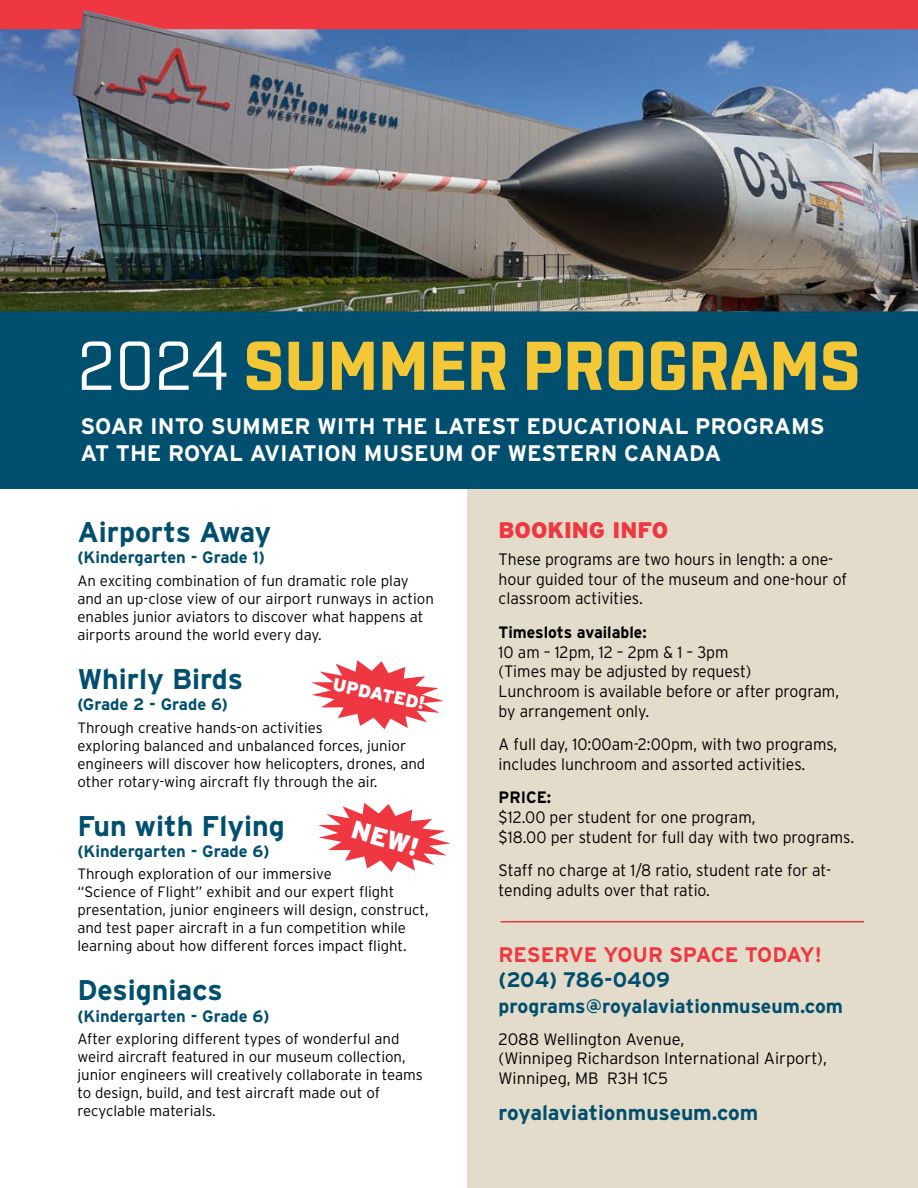
<style>
.page{position:relative;width:918px;height:1188px;background:#fff}
.page>*{position:absolute;margin:0;border:0;box-sizing:border-box;transform-origin:0 0}
.t1{font:700 69px "Shentox";color:#f3c736}
.t2{font:700 28.5px "Interstate";color:#004f6f}
.t3{font:900 25.5px "Interstate";color:#fff}
.t4{font:700 22.5px/27px "Interstate";color:#fff}
.t5{font:900 22.5px "Interstate";color:#ef3742}
.t6{font:700 21px "Interstate";color:#004f6f}
.t7{font:700 21px "Interstate";color:#ef3742}
.t8{font:700 19.5px "Interstate";color:#004f6f}
.t9{font:900 18px "Interstate";color:#fff}
.t10{font:300 16.5px/19.8px "Interstate";color:#000;scale:.96 1}
.t11{font:300 16.5px/19.8px "Interstate";color:#000}
.t12{font:700 16.5px "Interstate";color:#004f6f}
.t13{font:700 16.5px "Interstate";color:#000;scale:.96 1}
.t14{font:300 15px/18px "Interstate";color:#000}
.s1{font-weight:400;color:#fff}
</style>
<div class="page">
<div style="left:467px;top:484px;width:451px;height:704px;background:#e4dcca"></div>
<div style="left:0;top:308px;width:918px;height:180px;background:#004f6f"></div>
<svg style="left:311px;top:660px;width:133px;height:69px"></svg>
<hr style="left:500px;top:921px;width:364px;height:1px;background:#ef3742">
<div style="left:0;top:0;width:918px;height:46px;background:#ef3742"></div>
<img style="left:0;top:10px;width:918px;height:301px">
<svg style="left:318px;top:803px;width:133px;height:69px"></svg>
<h1 class="t1" style="left:77px;top:325px;width:785px"><span class="s1">2024</span> SUMMER PROGRAMS</h1>
<h3 class="t4" style="left:80px;top:413px;width:746px">SOAR INTO SUMMER WITH THE LATEST EDUCATIONAL PROGRAMS<br>AT THE ROYAL AVIATION MUSEUM OF WESTERN CANADA</h3>
<h2 class="t2" style="left:77px;top:516px;width:196px">Airports Away</h2>
<p class="t12" style="left:77px;top:548px;width:189px">(Kindergarten - Grade 1)</p>
<p class="t14" style="left:77px;top:571px;width:358px">An exciting combination of fun dramatic role play and an up-close view of our airport runways in action enables junior aviators to discover what happens at airports around the world every day.</p>
<h2 class="t2" style="left:77px;top:663px;width:167px">Whirly Birds</h2>
<p class="t12" style="left:77px;top:695px;width:152px">(Grade 2 - Grade 6)</p>
<p class="t14" style="left:77px;top:718px;width:349px">Through creative hands-on activities<br>exploring balanced and unbalanced forces, junior engineers will discover how helicopters, drones, and other rotary-wing aircraft fly through the air.</p>
<h2 class="t2" style="left:77px;top:810px;width:209px">Fun with Flying</h2>
<p class="t12" style="left:77px;top:842px;width:194px">(Kindergarten - Grade 6)</p>
<p class="t14" style="left:77px;top:865px;width:353px">Through exploration of our immersive<br>“Science of Flight” exhibit and our expert flight presentation, junior engineers will design, construct, and test paper aircraft in a fun competition while learning about how different forces impact flight.</p>
<h2 class="t2" style="left:77px;top:975px;width:147px">Designiacs</h2>
<p class="t12" style="left:77px;top:1006px;width:194px">(Kindergarten - Grade 6)</p>
<p class="t14" style="left:77px;top:1030px;width:347px">After exploring different types of wonderful and weird aircraft featured in our museum collection, junior engineers will creatively collaborate in teams to design, build, and test aircraft made out of recyclable materials.</p>
<p class="t9" style="left:335px;top:674px;width:95px;rotate:12deg">UPDATED!</p>
<h3 class="t3" style="left:356px;top:815px;width:70px;rotate:16deg">NEW!</h3>
<h3 class="t5" style="left:499px;top:517px;width:171px">BOOKING INFO</h3>
<p class="t10" style="left:499px;top:549px;width:365px">These programs are two hours in length: a one&shy;hour guided tour of the museum and one-hour of classroom activities.</p>
<p class="t13" style="left:499px;top:623px;width:156px">Timeslots available:</p>
<p class="t10" style="left:499px;top:642px;width:356px">10 am – 12pm, 12 – 2pm &amp; 1 – 3pm<br>(Times may be adjusted by request)<br>Lunchroom is available before or after program, by arrangement only.</p>
<p class="t10" style="left:499px;top:734px;width:354px">A full day, 10:00am-2:00pm, with two programs, includes lunchroom and assorted activities.</p>
<p class="t13" style="left:499px;top:788px;width:56px">PRICE:</p>
<p class="t10" style="left:499px;top:807px;width:372px">$12.00 per student for one program,<br>$18.00 per student for full day with two programs.</p>
<p class="t10" style="left:499px;top:860px;width:348px">Staff no charge at 1/8 ratio, student rate for at&shy;tending adults over that ratio.</p>
<h3 class="t7" style="left:499px;top:943px;width:325px">RESERVE YOUR SPACE TODAY!</h3>
<h3 class="t6" style="left:499px;top:968px;width:173px">(204) 786-0409</h3>
<h3 class="t8" style="left:499px;top:995px;width:346px">programs@royalaviationmuseum.com</h3>
<p class="t11" style="left:499px;top:1029px;width:330px">2088 Wellington Avenue,<br>(Winnipeg Richardson International Airport),<br>Winnipeg, MB R3H 1C5</p>
<h3 class="t6" style="left:499px;top:1101px;width:261px">royalaviationmuseum.com</h3>
</div>
